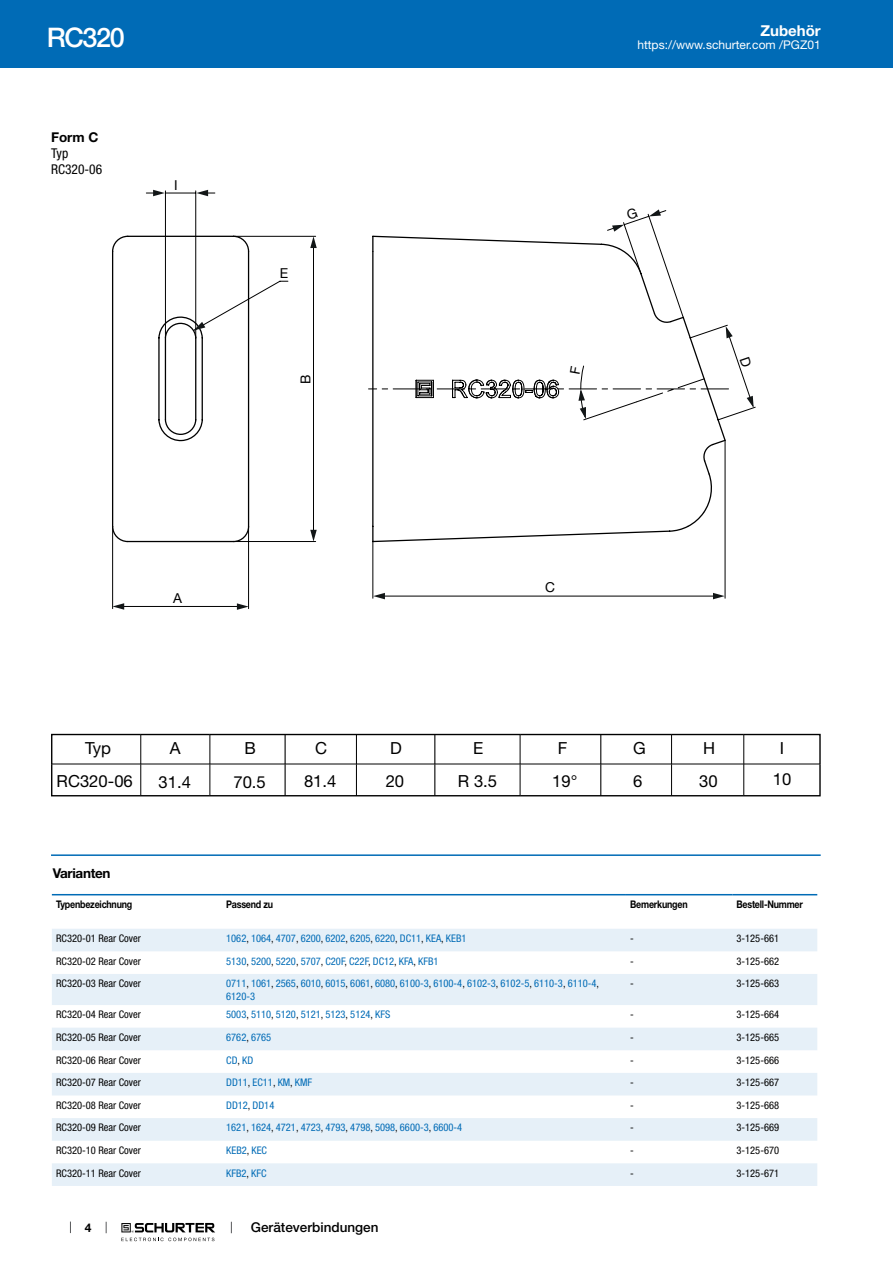
<style>
.page{position:relative;width:893px;height:1263px;background:#fff}
.page>*{position:absolute;margin:0;border:0;box-sizing:border-box;transform-origin:0 0}
.t1{font:500 27px "Helvetica Neue LT";letter-spacing:-.05em;color:#fff}
.t2{font:16.65px/33px "Helvetica Neue LT";color:#000;text-align:center}
.t3{font:700 15px "Helvetica Neue LT";color:#fff}
.t4{font:13.65px "Helvetica Neue LT";color:#000}
.t5{font:500 13.5px "Helvetica Neue LT";color:#000}
.t6{font:700 13.5px "Helvetica Neue LT";letter-spacing:-.025em;color:#000}
.t7{font:condensed 13.5px/15.8px "Helvetica Neue LT";color:#000}
.t8{font:12px "Helvetica Neue LT";color:#fff}
.t9{font:700 12px "Helvetica Neue LT";color:#000}
.t10{font:condensed 10.5px/12.6px "Helvetica Neue LT";color:#006bb6}
.t11{font:condensed 10.5px "Helvetica Neue LT";color:#000}
.t12{font:700 10.5px "Helvetica Neue LT";letter-spacing:-.025em;color:#000;scale:.85 1}
.s1{color:#000}
</style>
<div class="page">
<svg style="left:70px;top:1221px;width:1px;height:12px"></svg>
<svg style="left:121px;top:1223px;width:94px;height:18px"></svg>
<div style="left:0;top:0;width:893px;height:68px;background:#006bb6"></div>
<svg style="left:372px;top:210px;width:383px;height:389px"></svg>
<svg style="left:112px;top:190px;width:204px;height:419px"></svg>
<svg style="left:153px;top:190px;width:12px;height:6px"></svg>
<svg style="left:196px;top:190px;width:12px;height:6px"></svg>
<svg style="left:310px;top:236px;width:7px;height:12px"></svg>
<svg style="left:237px;top:603px;width:12px;height:7px"></svg>
<svg style="left:310px;top:530px;width:7px;height:11px"></svg>
<svg style="left:112px;top:603px;width:12px;height:7px"></svg>
<svg style="left:112px;top:235px;width:138px;height:308px"></svg>
<svg style="left:649px;top:209px;width:12px;height:7px"></svg>
<svg style="left:747px;top:396px;width:7px;height:12px"></svg>
<svg style="left:373px;top:593px;width:12px;height:6px"></svg>
<svg style="left:713px;top:593px;width:12px;height:6px"></svg>
<div style="left:51px;top:734px;width:770px;height:62px;border:1px solid #000"></div>
<hr style="left:141px;top:734px;width:1px;height:62px;background:#000">
<hr style="left:210px;top:734px;width:1px;height:62px;background:#000">
<hr style="left:285px;top:734px;width:1px;height:62px;background:#000">
<hr style="left:356px;top:734px;width:1px;height:62px;background:#000">
<hr style="left:435px;top:734px;width:1px;height:62px;background:#000">
<hr style="left:601px;top:734px;width:1px;height:62px;background:#000">
<hr style="left:671px;top:734px;width:1px;height:62px;background:#000">
<hr style="left:520px;top:734px;width:1px;height:62px;background:#000">
<hr style="left:52px;top:764px;width:768px;height:1px;background:#000">
<hr style="left:743px;top:734px;width:1px;height:62px;background:#000">
<hr style="left:51px;top:854px;width:770px;height:2px;background:#006bb6">
<svg style="left:52px;top:929px;width:765px;height:257px;fill:#e6f0f8"></svg>
<hr style="left:52px;top:894px;width:170px;height:1px;background:#006bb6">
<hr style="left:222px;top:894px;width:404px;height:1px;background:#006bb6">
<hr style="left:626px;top:894px;width:106px;height:1px;background:#006bb6">
<hr style="left:732px;top:894px;width:85px;height:1px;background:#006bb6">
<svg style="left:612px;top:210px;width:26px;height:22px"></svg>
<svg style="left:368px;top:247px;width:365px;height:281px"></svg>
<svg style="left:740px;top:356px;width:12px;height:11px"></svg>
<h1 class="t1" style="left:47px;top:21px;width:80px">RC320</h1>
<p class="t6" style="left:51px;top:129px;width:49px">Form C</p>
<p class="t7" style="left:51px;top:145px;width:53px">Typ<br>RC320-06</p>
<h3 class="t4" style="left:174px;top:177px;width:5px">I</h3>
<h3 class="t4" style="left:173px;top:590px;width:10px">A</h3>
<h3 class="t4" style="left:280px;top:265px;width:10px">E</h3>
<h3 class="t4" style="left:297px;top:384px;width:11px;rotate:-90deg">B</h3>
<h3 class="t3" style="left:760px;top:21px;width:62px">Zubehör</h3>
<p class="t8" style="left:637px;top:38px;width:185px">https://www.schurter.com /PGZ01</p>
<h3 class="t4" style="left:545px;top:579px;width:11px">C</h3>
<h2 class="t2" style="left:57px;top:731px;width:78px">Typ<br>RC320-06</h2>
<h2 class="t2" style="left:170px;top:731px;width:12px">A</h2>
<h2 class="t2" style="left:244px;top:731px;width:13px">B</h2>
<h2 class="t2" style="left:315px;top:731px;width:14px">C</h2>
<h2 class="t2" style="left:390px;top:731px;width:13px">D</h2>
<h2 class="t2" style="left:473px;top:731px;width:12px">E</h2>
<h2 class="t2" style="left:558px;top:731px;width:11px">F</h2>
<h2 class="t2" style="left:633px;top:731px;width:14px">G</h2>
<h2 class="t2" style="left:703px;top:731px;width:14px">H</h2>
<h2 class="t2" style="left:159px;top:765px;width:34px">31.4</h2>
<h2 class="t2" style="left:233px;top:765px;width:34px">70.5</h2>
<h2 class="t2" style="left:304px;top:764px;width:34px">81.4</h2>
<h2 class="t2" style="left:386px;top:764px;width:20px">20</h2>
<h2 class="t2" style="left:458px;top:764px;width:41px">R 3.5</h2>
<h2 class="t2" style="left:552px;top:764px;width:27px">19°</h2>
<h2 class="t2" style="left:633px;top:764px;width:11px">6</h2>
<h2 class="t2" style="left:699px;top:764px;width:20px">30</h2>
<h2 class="t2" style="left:773px;top:732px;width:20px;line-height:31.7px">I<br>10</h2>
<p class="t6" style="left:53px;top:864px;width:59px">Varianten</p>
<p class="t12" style="left:56px;top:898px;width:91px">Typenbezeichnung</p>
<p class="t12" style="left:226px;top:898px;width:57px">Passend zu</p>
<p class="t12" style="left:630px;top:898px;width:69px">Bemerkungen</p>
<p class="t12" style="left:736px;top:898px;width:80px">Bestell-Nummer</p>
<p class="t11" style="left:56px;top:932px;width:86px">RC320-01 Rear Cover</p>
<p class="t10" style="left:226px;top:932px;width:242px">1062<span class="s1">,</span> 1064<span class="s1">,</span> 4707<span class="s1">,</span> 6200<span class="s1">,</span> 6202<span class="s1">,</span> 6205<span class="s1">,</span> 6220<span class="s1">,</span> DC11<span class="s1">,</span> KEA<span class="s1">,</span> KEB1</p>
<p class="t11" style="left:630px;top:932px;width:5px">-</p>
<p class="t11" style="left:736px;top:932px;width:44px">3-125-661</p>
<p class="t11" style="left:56px;top:955px;width:86px">RC320-02 Rear Cover</p>
<p class="t10" style="left:226px;top:955px;width:214px">5130<span class="s1">,</span> 5200<span class="s1">,</span> 5220<span class="s1">,</span> 5707<span class="s1">,</span> C20F<span class="s1">,</span> C22F<span class="s1">,</span> DC12<span class="s1">,</span> KFA<span class="s1">,</span> KFB1</p>
<p class="t11" style="left:630px;top:955px;width:5px">-</p>
<p class="t11" style="left:736px;top:955px;width:44px">3-125-662</p>
<p class="t11" style="left:56px;top:977px;width:86px">RC320-03 Rear Cover</p>
<p class="t10" style="left:226px;top:977px;width:374px">0711<span class="s1">,</span> 1061<span class="s1">,</span> 2565<span class="s1">,</span> 6010<span class="s1">,</span> 6015<span class="s1">,</span> 6061<span class="s1">,</span> 6080<span class="s1">,</span> 6100-3<span class="s1">,</span> 6100-4<span class="s1">,</span> 6102-3<span class="s1">,</span> 6102-5<span class="s1">,</span> 6110-3<span class="s1">,</span> 6110-4<span class="s1">,<br></span>6120-3</p>
<p class="t11" style="left:630px;top:977px;width:5px">-</p>
<p class="t11" style="left:736px;top:977px;width:44px">3-125-663</p>
<p class="t11" style="left:56px;top:1008px;width:86px">RC320-04 Rear Cover</p>
<p class="t10" style="left:226px;top:1008px;width:166px">5003<span class="s1">,</span> 5110<span class="s1">,</span> 5120<span class="s1">,</span> 5121<span class="s1">,</span> 5123<span class="s1">,</span> 5124<span class="s1">,</span> KFS</p>
<p class="t11" style="left:630px;top:1008px;width:5px">-</p>
<p class="t11" style="left:736px;top:1008px;width:44px">3-125-664</p>
<p class="t11" style="left:56px;top:1031px;width:86px">RC320-05 Rear Cover</p>
<p class="t10" style="left:226px;top:1031px;width:46px">6762<span class="s1">,</span> 6765</p>
<p class="t11" style="left:630px;top:1031px;width:5px">-</p>
<p class="t11" style="left:736px;top:1031px;width:44px">3-125-665</p>
<p class="t11" style="left:56px;top:1054px;width:86px">RC320-06 Rear Cover</p>
<p class="t10" style="left:226px;top:1053px;width:29px">CD<span class="s1">,</span> KD</p>
<p class="t11" style="left:630px;top:1054px;width:5px">-</p>
<p class="t11" style="left:736px;top:1054px;width:44px">3-125-666</p>
<p class="t11" style="left:56px;top:1076px;width:86px">RC320-07 Rear Cover</p>
<p class="t10" style="left:226px;top:1076px;width:88px">DD11<span class="s1">,</span> EC11<span class="s1">,</span> KM<span class="s1">,</span> KMF</p>
<p class="t11" style="left:630px;top:1076px;width:5px">-</p>
<p class="t11" style="left:736px;top:1076px;width:44px">3-125-667</p>
<p class="t11" style="left:56px;top:1099px;width:86px">RC320-08 Rear Cover</p>
<p class="t10" style="left:226px;top:1099px;width:50px">DD12<span class="s1">,</span> DD14</p>
<p class="t11" style="left:630px;top:1099px;width:5px">-</p>
<p class="t11" style="left:736px;top:1099px;width:44px">3-125-668</p>
<p class="t11" style="left:56px;top:1122px;width:86px">RC320-09 Rear Cover</p>
<p class="t10" style="left:226px;top:1121px;width:238px">1621<span class="s1">,</span> 1624<span class="s1">,</span> 4721<span class="s1">,</span> 4723<span class="s1">,</span> 4793<span class="s1">,</span> 4798<span class="s1">,</span> 5098<span class="s1">,</span> 6600-3<span class="s1">,</span> 6600-4</p>
<p class="t11" style="left:630px;top:1122px;width:5px">-</p>
<p class="t11" style="left:736px;top:1122px;width:44px">3-125-669</p>
<p class="t11" style="left:56px;top:1144px;width:86px">RC320-10 Rear Cover</p>
<p class="t10" style="left:226px;top:1144px;width:42px">KEB2<span class="s1">,</span> KEC</p>
<p class="t11" style="left:630px;top:1144px;width:5px">-</p>
<p class="t11" style="left:736px;top:1144px;width:44px">3-125-670</p>
<p class="t11" style="left:56px;top:1167px;width:86px">RC320-11 Rear Cover</p>
<p class="t10" style="left:226px;top:1166px;width:42px">KFB2<span class="s1">,</span> KFC</p>
<p class="t11" style="left:630px;top:1167px;width:5px">-</p>
<p class="t11" style="left:736px;top:1167px;width:44px">3-125-671</p>
<p class="t9" style="left:85px;top:1220px;width:8px">4</p>
<p class="t5" style="left:251px;top:1219px;width:129px">Geräteverbindungen</p>
</div>
